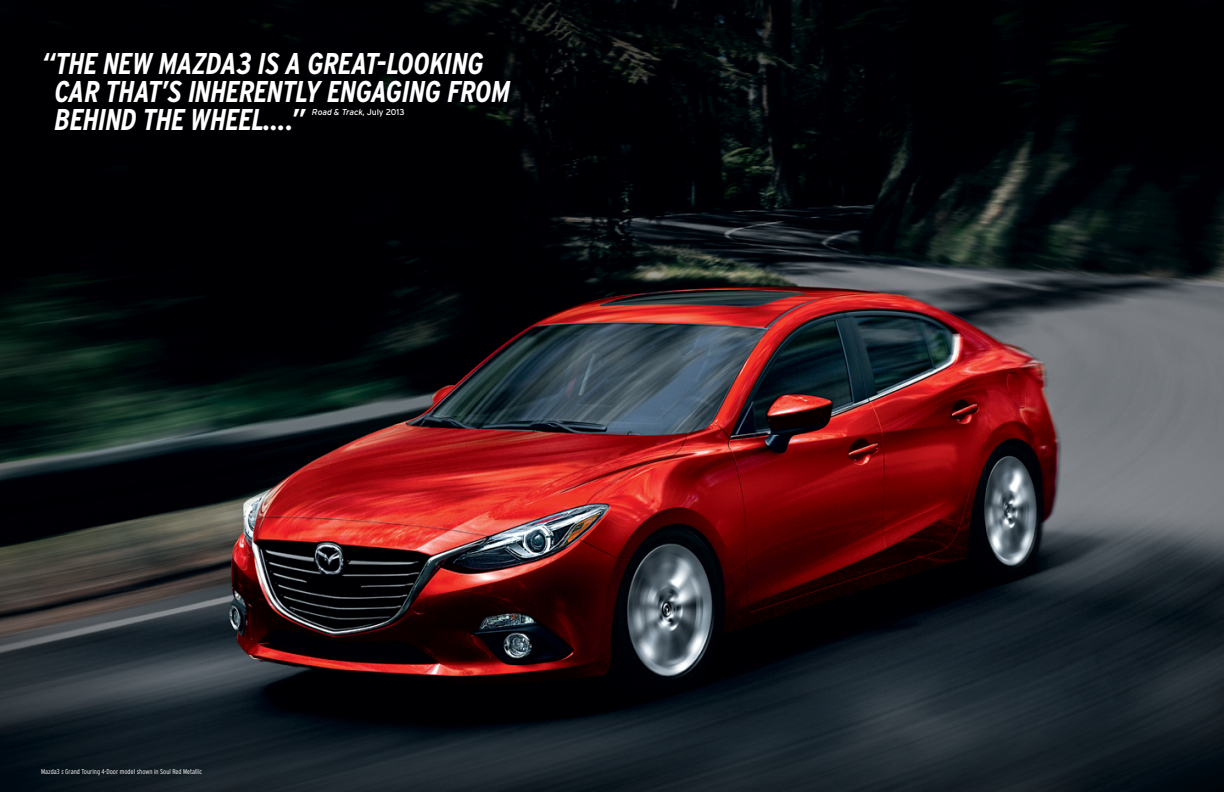
<style>
.page{position:relative;width:1224px;height:792px;background:#fff}
.page>*{position:absolute;margin:0;border:0;box-sizing:border-box;transform-origin:0 0}
.Quote_2__smaller{font:italic 700 condensed 30px/28px "Interstate";letter-spacing:-.01em;color:#fff}
.Quote_2__smaller-2{font:italic 8.5px "Interstate";letter-spacing:-.01em;color:#fff}
.Vehicle_ID{font:300 condensed 7px "Interstate";color:#fff}
.s1{font-style:normal}
.s2{font-style:italic}
</style>
<div class="page">
<img style="left:0;top:0;width:1224px;height:792px">
<p class="Quote_2__smaller" style="left:55px;top:49px;width:458px;text-indent:-13px">“THE NEW MAZDA3 IS A GREAT-LOOKING<br>CAR THAT’S INHERENTLY ENGAGING FROM<br>BEHIND THE WHEEL….”</p>
<p class="Quote_2__smaller-2" style="left:312px;top:107px;width:94px">Road &amp; Track<span class="s1">, July 2013</span></p>
<p class="Vehicle_ID" style="left:41px;top:767px;width:163px">Mazda3 <span class="s2">s</span> Grand Touring 4-Door model shown in Soul Red Metallic</p>
</div>
